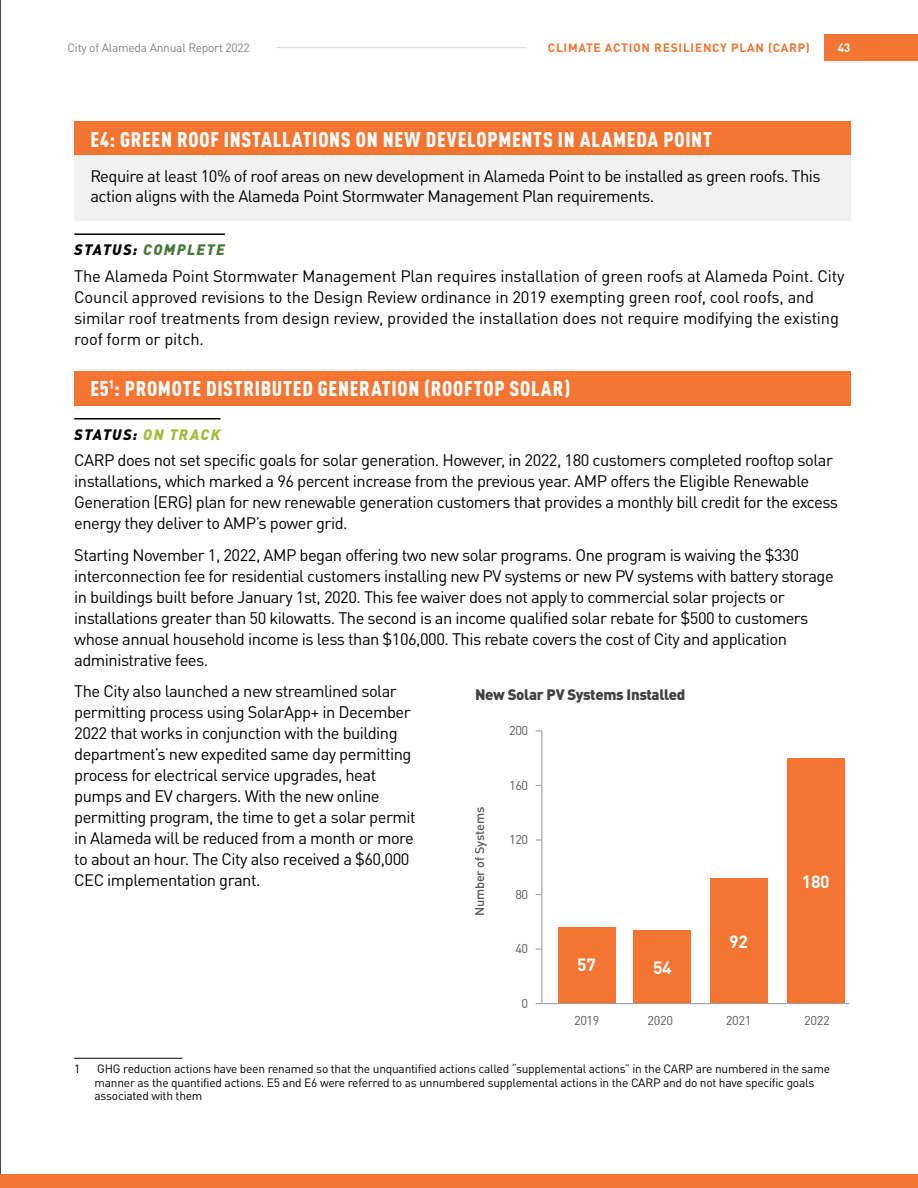
<style>
.page{position:relative;width:918px;height:1188px;background:#fff}
.page>*{position:absolute;margin:0;border:0;box-sizing:border-box;transform-origin:0 0}
.t1{font:900 condensed 21px "DINOT";letter-spacing:.035em;color:#fff}
.t2{font:700 17.55px "DINOT";letter-spacing:-.02em;color:#fff}
.t3{font:16.5px/21px "DINOT";letter-spacing:-.03em;color:#000}
.t4{font:16.5px/21px "DINOT";letter-spacing:-.01em;color:#000}
.t5{font:900 15.9px "DINOT";letter-spacing:-.02em;color:#414042}
.t6{font:900 15px "DINOT";letter-spacing:-.02em;color:#414042}
.t7{font:italic 900 15px "DINOT";letter-spacing:.085em;color:#48773b}
.t8{font:italic 900 15px "DINOT";letter-spacing:.085em;color:#000}
.t9{font:12.75px "DINOT";letter-spacing:-.03em;color:#58595b}
.t10{font:500 12.75px "DINOT";letter-spacing:-.02em;color:#58595b}
.t11{font:12px/13.5px "DINOT";letter-spacing:-.02em;color:#000}
.t12{font:700 12px "DINOT";letter-spacing:.06em;color:#f47432}
.t13{font:12px "DINOT";letter-spacing:-.02em;color:#808285}
.t14{font:700 12px "DINOT";color:#fff}
.s1{color:#000}
.s2{color:#a2bc3a}
</style>
<div class="page">
<div style="left:824px;top:34px;width:94px;height:27px;background:#f47432"></div>
<hr style="left:277px;top:47px;width:249px;height:1px;background:#d5d7d8">
<hr style="left:0;top:0;width:1px;height:1188px;background:#000">
<div style="left:0;top:1174px;width:918px;height:14px;background:#f47432"></div>
<div style="left:74px;top:122px;width:776px;height:34px;background:#f47432"></div>
<div style="left:74px;top:155px;width:776px;height:66px;background:#f1f1f2"></div>
<hr style="left:74px;top:233px;width:151px;height:2px;background:#000">
<div style="left:74px;top:371px;width:776px;height:35px;background:#f47432"></div>
<hr style="left:74px;top:418px;width:146px;height:2px;background:#000">
<hr style="left:74px;top:1058px;width:108px;height:1px;background:#000">
<div style="left:787px;top:758px;width:58px;height:246px;background:#f47432"></div>
<div style="left:710px;top:878px;width:57px;height:126px;background:#f47432"></div>
<div style="left:634px;top:930px;width:57px;height:74px;background:#f47432"></div>
<div style="left:558px;top:927px;width:57px;height:77px;background:#f47432"></div>
<hr style="left:541px;top:731px;width:1px;height:273px;background:#a5a4a5">
<svg style="left:536px;top:730px;width:6px;height:2px"></svg>
<svg style="left:536px;top:839px;width:6px;height:2px"></svg>
<hr style="left:542px;top:1003px;width:307px;height:1px;background:#a5a4a5">
<p class="t13" style="left:68px;top:40px;width:184px">City of Alameda Annual Report 2022</p>
<p class="t12" style="left:548px;top:40px;width:264px">CLIMATE ACTION RESILIENCY PLAN (CARP)</p>
<p class="t14" style="left:838px;top:40px;width:14px">43</p>
<p class="t1" style="left:91px;top:126px;width:623px">E4: GREEN ROOF INSTALLATIONS ON NEW DEVELOPMENTS IN ALAMEDA POINT</p>
<p class="t3" style="left:90px;top:165px;width:732px;line-height:20.2px">Require at least 10% of roof areas on new development in Alameda Point to be installed as green roofs. This action aligns with the Alameda Point Stormwater Management Plan requirements.</p>
<p class="t7" style="left:74px;top:240px;width:152px"><span class="s1">STATUS:</span> COMPLETE</p>
<p class="t4" style="left:74px;top:265px;width:772px">The Alameda Point Stormwater Management Plan requires installation of green roofs at Alameda Point. City Council approved revisions to the Design Review ordinance in 2019 exempting green roof, cool roofs, and similar roof treatments from design review, provided the installation does not require modifying the existing roof form or pitch.</p>
<p class="t1" style="left:91px;top:375px;width:481px">E5<sup>1</sup>: PROMOTE DISTRIBUTED GENERATION (ROOFTOP SOLAR)</p>
<p class="t8" style="left:74px;top:424px;width:148px">STATUS: <span class="s2">ON TRACK</span></p>
<p class="t3" style="left:74px;top:449px;width:765px">CARP does not set specific goals for solar generation. However, in 2022, 180 customers completed rooftop solar installations, which marked a 96 percent increase from the previous year. AMP offers the Eligible Renewable Generation (ERG) plan for new renewable generation customers that provides a monthly bill credit for the excess energy they deliver to AMP’s power grid.</p>
<p class="t3" style="left:74px;top:544px;width:761px">Starting November 1, 2022, AMP began offering two new solar programs. One program is waiving the $330 interconnection fee for residential customers installing new PV systems or new PV systems with battery storage in buildings built before January 1st, 2020. This fee waiver does not apply to commercial solar projects or installations greater than 50 kilowatts. The second is an income qualified solar rebate for $500 to customers whose annual household income is less than $106,000. This rebate covers the cost of City and application administrative fees.</p>
<p class="t3" style="left:74px;top:680px;width:343px">The City also launched a new streamlined solar permitting process using SolarApp+ in December 2022 that works in conjunction with the building department’s new expedited same day permitting process for electrical service upgrades, heat pumps and EV chargers. With the new online permitting program, the time to get a solar permit in Alameda will be reduced from a month or more to about an hour. The City also received a $60,000<br>CEC implementation grant.</p>
<p class="t5" style="left:474px;top:675px;width:267px">Electrification Rebates Issued by AMP</p>
<p class="t6" style="left:475px;top:684px;width:212px">New Solar PV Systems Installed</p>
<p class="t9" style="left:509px;top:723px;width:21px">200</p>
<p class="t9" style="left:509px;top:777px;width:21px">160</p>
<p class="t10" style="left:471px;top:916px;width:110px;rotate:-90deg">Number of Systems</p>
<p class="t9" style="left:509px;top:832px;width:21px">120</p>
<p class="t2" style="left:802px;top:871px;width:29px">180</p>
<p class="t9" style="left:515px;top:886px;width:14px">80</p>
<p class="t9" style="left:515px;top:941px;width:14px">40</p>
<p class="t9" style="left:522px;top:995px;width:8px">0</p>
<p class="t2" style="left:577px;top:954px;width:20px">57</p>
<p class="t2" style="left:653px;top:956px;width:20px">54</p>
<p class="t2" style="left:729px;top:930px;width:20px">92</p>
<p class="t9" style="left:574px;top:1012px;width:27px">2019</p>
<p class="t9" style="left:648px;top:1012px;width:27px">2020</p>
<p class="t9" style="left:726px;top:1012px;width:27px">2021</p>
<p class="t9" style="left:804px;top:1012px;width:27px">2022</p>
<p class="t11" style="left:74px;top:1062px;width:8px">1</p>
<p class="t11" style="left:94px;top:1062px;width:737px">GHG reduction actions have been renamed so that the unquantified actions called “supplemental actions” in the CARP are numbered in the same manner as the quantified actions. E5 and E6 were referred to as unnumbered supplemental actions in the CARP and do not have specific goals associated with them</p>
</div>
